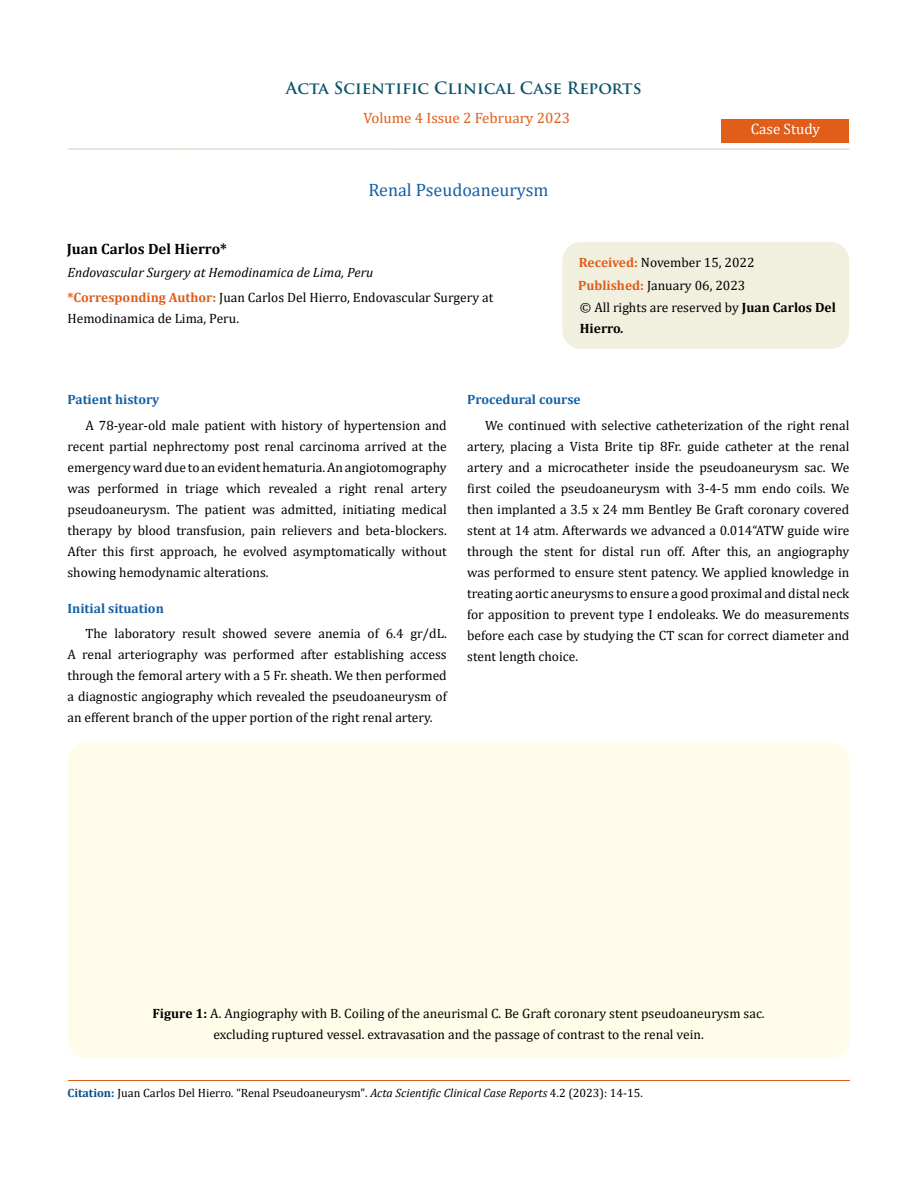
<style>
.page{position:relative;width:917px;height:1188px;background:#fff}
.page>*{position:absolute;margin:0;border:0;box-sizing:border-box;transform-origin:0 0}
.t1{font:18px "Cambria";color:#1560a6}
.t2{font:700 16.5px "Trajan Pro";color:#0e546a}
.t3{font:15px "Cambria";color:#e05d1a}
.t4{font:700 15px "Cambria";color:#000}
.t5{font:15px "Cambria";color:#fff}
.t6{font:13.5px/21px "Cambria";color:#000;text-align:justify}
.t7{font:italic 13.5px/24.6px "Cambria";color:#000}
.t8{font:700 13.5px "Cambria";color:#1560a6}
.t9{font:12px "Cambria";color:#000}
.s1{font-weight:700;font-style:normal;color:#e05d1a}
.s2{font-style:normal}
.s3{font-weight:700;color:#e05d1a}
.s4{font-weight:700}
.s5{font-weight:700;font-style:italic}
.s6{font-weight:700;color:#035089}
.s7{font-style:italic}
</style>
<div class="page">
<div style="left:721px;top:119px;width:128px;height:23px;background:#e05d1a"></div>
<div style="left:563px;top:243px;width:285px;height:105px;background:#f1f0de;border-radius:18px"></div>
<div style="left:562px;top:242px;width:287px;height:107px;border:2px solid #f1f0de;border-radius:18px"></div>
<hr style="left:68px;top:1081px;width:781px;height:1px;background:#e05d1a">
<hr style="left:67px;top:148px;width:782px;height:2px;background:#e0dfcd">
<div style="left:68px;top:743px;width:781px;height:315px;background:#fffde9;border-radius:18px"></div>
<p class="t2" style="left:286px;top:77px;width:357px">Acta Scientific Clinical Case Reports</p>
<p class="t3" style="left:363px;top:109px;width:208px">Volume 4 Issue 2 February 2023</p>
<h1 class="t1" style="left:368px;top:180px;width:181px">Renal Pseudoaneurysm</h1>
<p class="t5" style="left:750px;top:120px;width:71px">Case Study</p>
<p class="t4" style="left:67px;top:239px;width:161px">Juan Carlos Del Hierro*</p>
<p class="t7" style="left:67px;top:259px;width:427px">Endovascular Surgery at Hemodinamica de Lima, Peru<br><span class="s1">*Corresponding Author:</span> <span class="s2">Juan Carlos Del Hierro, Endovascular Surgery at</span></p>
<p class="t6" style="left:67px;top:307px;width:173px">Hemodinamica de Lima, Peru.</p>
<p class="t6" style="left:578px;top:251px;width:178px;line-height:23px"><span class="s3">Received:</span> November 15, 2022<br><span class="s3">Published:</span> January 06, 2023</p>
<p class="t6" style="left:580px;top:297px;width:257px">© All rights are reserved by <span class="s4">Juan Carlos Del<br>Hierro</span><span class="s5">.</span></p>
<p class="t8" style="left:67px;top:390px;width:93px">Patient history</p>
<p class="t6" style="left:67px;top:415px;width:381px;text-indent:18px">A 78-year-old male patient with history of hypertension and recent partial nephrectomy post renal carcinoma arrived at the emergency ward due to an evident hematuria. An angiotomography was performed in triage which revealed a right renal artery pseudoaneurysm. The patient was admitted, initiating medical therapy by blood transfusion, pain relievers and beta-blockers.<br>After this first approach, he evolved asymptomatically without showing hemodynamic alterations.</p>
<p class="t8" style="left:67px;top:599px;width:98px">Initial situation</p>
<p class="t6" style="left:67px;top:623px;width:381px;text-indent:18px">The laboratory result showed severe anemia of 6.4 gr/dL.<br>A renal arteriography was performed after establishing access through the femoral artery with a 5 Fr. sheath. We then performed a diagnostic angiography which revealed the pseudoaneurysm of an efferent branch of the upper portion of the right renal artery.</p>
<p class="t8" style="left:467px;top:390px;width:115px">Procedural course</p>
<p class="t6" style="left:467px;top:415px;width:384px;text-indent:18px">We continued with selective catheterization of the right renal artery, placing a Vista Brite tip 8Fr. guide catheter at the renal artery and a microcatheter inside the pseudoaneurysm sac. We first coiled the pseudoaneurysm with 3-4-5 mm endo coils. We then implanted a 3.5 x 24 mm Bentley Be Graft coronary covered stent at 14 atm. Afterwards we advanced a 0.014“ATW guide wire through the stent for distal run off. After this, an angiography was performed to ensure stent patency. We applied knowledge in treating aortic aneurysms to ensure a good proximal and distal neck for apposition to prevent type I endoleaks. We do measurements before each case by studying the CT scan for correct diameter and stent length choice.</p>
<p class="t6" style="left:152px;top:1003px;width:613px;text-align:center"><span class="s4">Figure 1:</span> A. Angiography with B. Coiling of the aneurismal C. Be Graft coronary stent pseudoaneurysm sac. excluding ruptured vessel. extravasation and the passage of contrast to the renal vein.</p>
<p class="t9" style="left:68px;top:1086px;width:577px"><span class="s6">Citation:</span> Juan Carlos Del Hierro<span class="s7">.</span> “Renal Pseudoaneurysm". <span class="s7">Acta Scientific Clinical Case Reports</span> 4.2 (2023): 14-15.</p>
</div>
